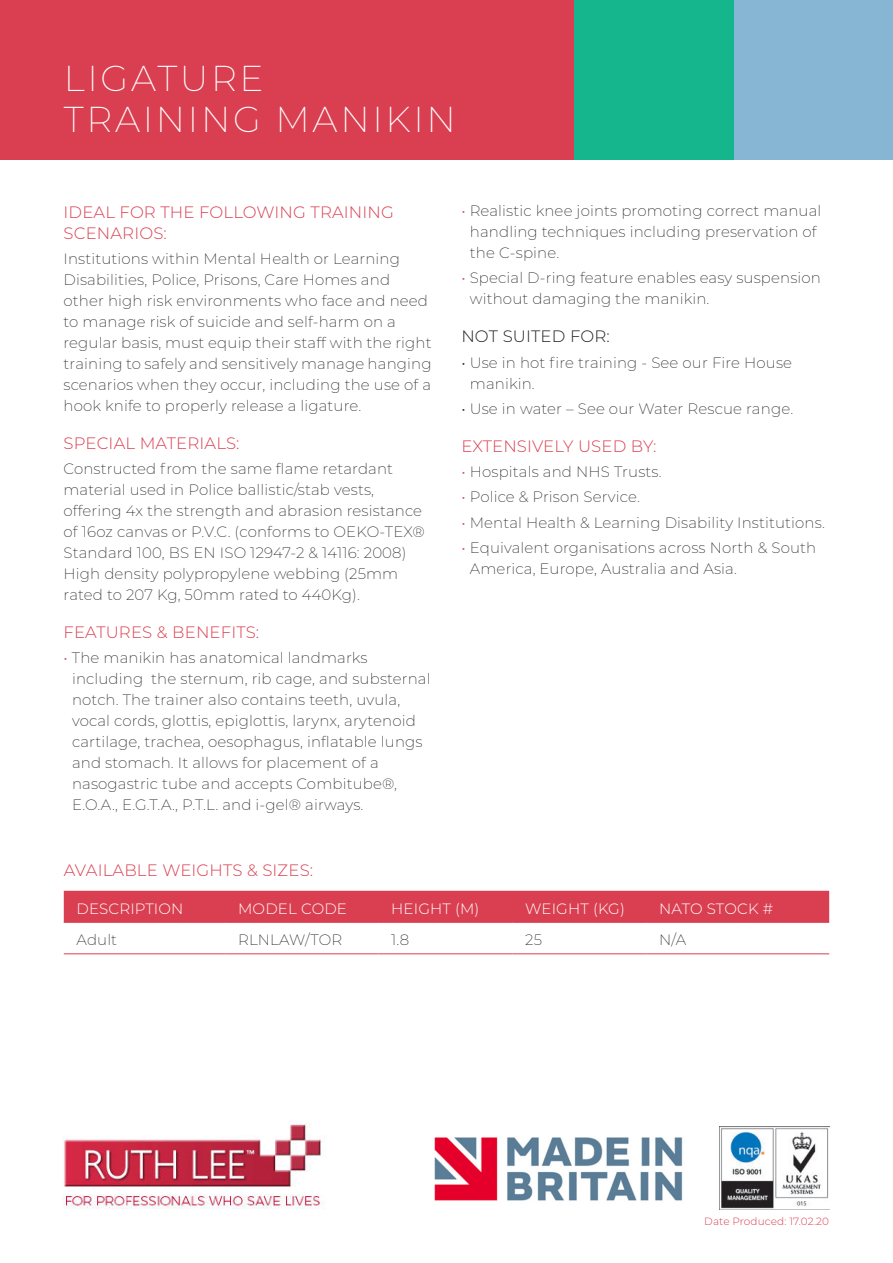
<style>
.page{position:relative;width:893px;height:1263px;background:#fff}
.page>*{position:absolute;margin:0;border:0;box-sizing:border-box;transform-origin:0 0}
.t1{font:200 36px/40.5px "Montserrat";letter-spacing:.075em;color:#fff}
.t2{font:300 16.5px/21px "Montserrat";letter-spacing:.01em;color:#da3f51}
.t3{font:300 16.5px "Montserrat";letter-spacing:.01em;color:#231f20}
.t4{font:200 15px/21px "Montserrat";letter-spacing:.01em;color:#231f20}
.t5{font:300 15px "Montserrat";letter-spacing:.01em;color:#fff}
.t6{font:300 10.5px "Montserrat";letter-spacing:.01em;color:#da3f51}
.s1{font-weight:300;color:#da3f51}
.s2{font-weight:300}
</style>
<div class="page">
<div style="left:0;top:0;width:574px;height:159px;background:#da3f51"></div>
<div style="left:733px;top:0;width:160px;height:159px;background:#87b5d4"></div>
<div style="left:574px;top:0;width:159px;height:159px;background:#15b68d"></div>
<div style="left:64px;top:891px;width:765px;height:31px;background:#da3f51"></div>
<hr style="left:64px;top:922px;width:161px;height:1px;background:#da3f51">
<hr style="left:225px;top:922px;width:153px;height:1px;background:#da3f51">
<hr style="left:378px;top:922px;width:134px;height:1px;background:#da3f51">
<hr style="left:512px;top:922px;width:134px;height:1px;background:#da3f51">
<hr style="left:646px;top:922px;width:183px;height:1px;background:#da3f51">
<hr style="left:64px;top:953px;width:161px;height:1px;background:#da3f51">
<hr style="left:225px;top:953px;width:153px;height:1px;background:#da3f51">
<hr style="left:378px;top:953px;width:134px;height:1px;background:#da3f51">
<hr style="left:512px;top:953px;width:134px;height:1px;background:#da3f51">
<hr style="left:646px;top:953px;width:183px;height:1px;background:#da3f51">
<img style="left:719px;top:1127px;width:111px;height:83px">
<img style="left:62px;top:1123px;width:261px;height:86px">
<img style="left:434px;top:1137px;width:249px;height:64px">
<h1 class="t1" style="left:64px;top:59px;width:394px">LIGATURE<br>TRAINING MANIKIN</h1>
<p class="t2" style="left:64px;top:203px;width:332px">IDEAL FOR THE FOLLOWING TRAINING<br>SCENARIOS:</p>
<p class="t4" style="left:64px;top:249px;width:370px">Institutions within Mental Health or Learning Disabilities, Police, Prisons, Care Homes and other high risk environments who face and need to manage risk of suicide and self-harm on a regular basis, must equip their staff with the right training to safely and sensitively manage hanging scenarios when they occur, including the use of a hook knife to properly release a ligature.</p>
<p class="t2" style="left:64px;top:434px;width:177px">SPECIAL MATERIALS:</p>
<p class="t4" style="left:64px;top:459px;width:363px">Constructed from the same flame retardant material used in Police ballistic/stab vests, offering 4x the strength and abrasion resistance of 16oz canvas or P.V.C. (conforms to OEKO-TEX® Standard 100, BS EN ISO 12947-2 &amp; 14116: 2008)<br>High density polypropylene webbing (25mm rated to 207 Kg, 50mm rated to 440Kg).</p>
<p class="t2" style="left:64px;top:623px;width:197px">FEATURES &amp; BENEFITS:</p>
<p class="t4" style="left:72px;top:648px;width:360px;text-indent:-9px"><span class="s1">•</span> The manikin has anatomical landmarks including the sternum, rib cage, and substernal notch. The trainer also contains teeth, uvula, vocal cords, glottis, epiglottis, larynx, arytenoid cartilage, trachea, oesophagus, inflatable lungs and stomach. It allows for placement of a nasogastric tube and accepts Combitube®, E.O.A., E.G.T.A., P.T.L. and i-gel® airways.</p>
<p class="t4" style="left:470px;top:201px;width:353px;text-indent:-9px"><span class="s1">•</span> Realistic knee joints promoting correct manual handling techniques including preservation of the C-spine.</p>
<p class="t4" style="left:470px;top:268px;width:353px;text-indent:-9px"><span class="s1">•</span> Special D-ring feature enables easy suspension without damaging the manikin.</p>
<p class="t3" style="left:461px;top:330px;width:150px">NOT SUITED FOR:</p>
<p class="t4" style="left:470px;top:352px;width:324px;text-indent:-9px"><span class="s2">•</span> Use in hot fire training - See our Fire House manikin.</p>
<p class="t4" style="left:461px;top:399px;width:333px"><span class="s2">•</span> Use in water – See our Water Rescue range.</p>
<p class="t2" style="left:461px;top:437px;width:196px">EXTENSIVELY USED BY:</p>
<p class="t4" style="left:461px;top:462px;width:202px"><span class="s1">•</span> Hospitals and NHS Trusts.</p>
<p class="t4" style="left:461px;top:487px;width:180px"><span class="s1">•</span> Police &amp; Prison Service.</p>
<p class="t4" style="left:461px;top:512px;width:365px"><span class="s1">•</span> Mental Health &amp; Learning Disability Institutions.</p>
<p class="t4" style="left:470px;top:538px;width:348px;text-indent:-9px"><span class="s1">•</span> Equivalent organisations across North &amp; South<br>America, Europe, Australia and Asia.</p>
<p class="t2" style="left:64px;top:861px;width:251px">AVAILABLE WEIGHTS &amp; SIZES:</p>
<p class="t5" style="left:77px;top:903px;width:108px">DESCRIPTION</p>
<p class="t5" style="left:238px;top:903px;width:110px">MODEL CODE</p>
<p class="t5" style="left:391px;top:903px;width:90px">HEIGHT (M)</p>
<p class="t5" style="left:525px;top:903px;width:101px">WEIGHT (KG)</p>
<p class="t5" style="left:659px;top:903px;width:115px">NATO STOCK #</p>
<p class="t4" style="left:77px;top:930px;width:42px">Adult</p>
<p class="t4" style="left:238px;top:930px;width:106px">RLNLAW/TOR</p>
<p class="t4" style="left:391px;top:930px;width:19px">1.8</p>
<p class="t4" style="left:525px;top:930px;width:18px">25</p>
<p class="t4" style="left:659px;top:930px;width:28px">N/A</p>
<p class="t6" style="left:704px;top:1217px;width:126px">Date Produced: 17.02.20</p>
</div>
